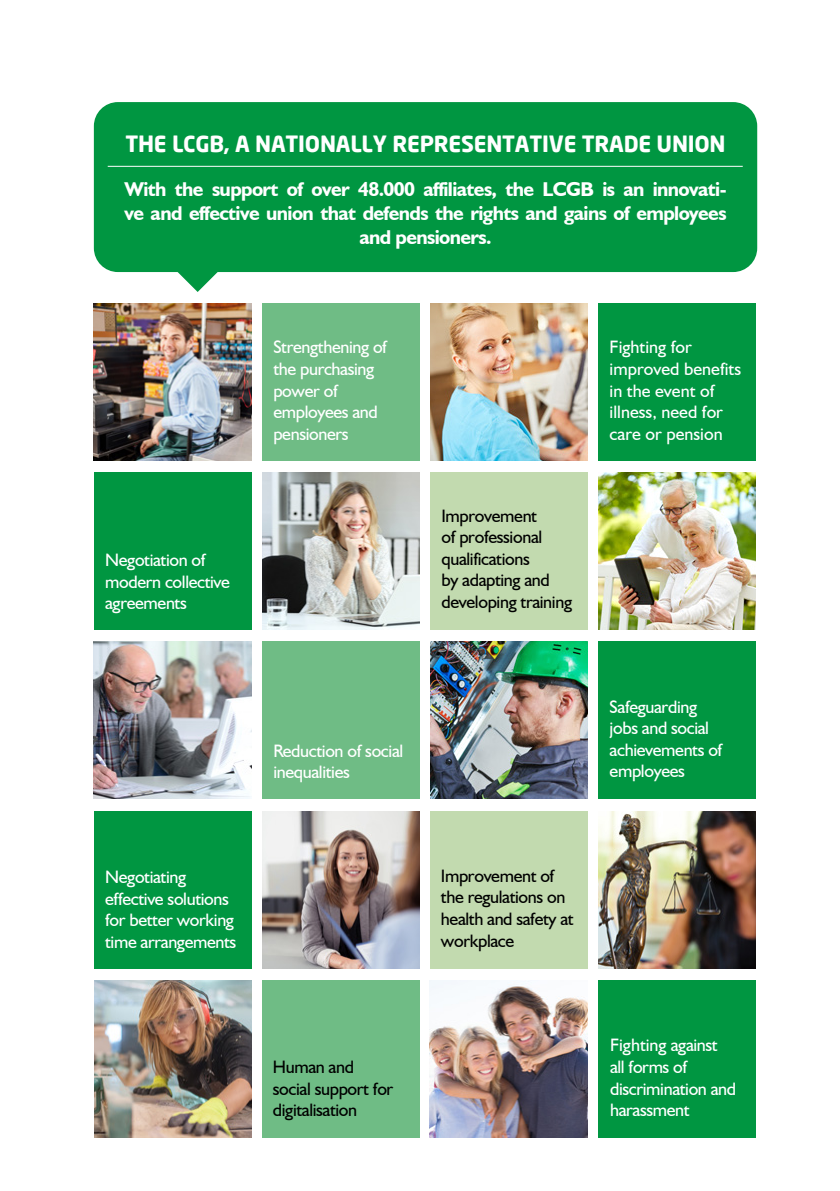
<style>
.page{position:relative;width:840px;height:1191px;background:#fff}
.page>*{position:absolute;margin:0;border:0;box-sizing:border-box;transform-origin:0 0}
.t1{font:700 22px "Neo Sans";letter-spacing:-.01em;color:#fff}
.t2{font:700 20px/24px "Humanist 521 BT";letter-spacing:-.03em;color:#fff;text-align:center}
.t3{font:18px/21.6px "Humanist 521 BT";letter-spacing:-.02em;color:#fff}
.t4{font:18px/21.6px "Humanist 521 BT";letter-spacing:-.02em;color:#000}
.t5{font:18px/21.6px "Humanist 521 BT";color:#fff}
</style>
<div class="page">
<div style="left:94px;top:102px;width:662px;height:170px;background:#009641;border-radius:24px"></div>
<svg style="left:122px;top:165px;width:150px;height:127px"></svg>
<hr style="left:108px;top:166px;width:634px;height:1px;background:#fff">
<div style="left:94px;top:472px;width:157px;height:157px;background:#009641"></div>
<img style="left:94px;top:980px;width:157px;height:157px">
<div style="left:430px;top:472px;width:157px;height:157px;background:#c2daaf"></div>
<img style="left:94px;top:303px;width:157px;height:157px">
<div style="left:262px;top:303px;width:157px;height:157px;background:#6fbc85"></div>
<img style="left:430px;top:303px;width:157px;height:157px">
<div style="left:94px;top:811px;width:157px;height:157px;background:#009641"></div>
<img style="left:94px;top:641px;width:157px;height:158px">
<div style="left:598px;top:303px;width:157px;height:157px;background:#009641"></div>
<img style="left:598px;top:472px;width:157px;height:157px">
<img style="left:429px;top:980px;width:158px;height:157px">
<div style="left:262px;top:641px;width:157px;height:158px;background:#6fbc85"></div>
<img style="left:430px;top:641px;width:157px;height:158px">
<div style="left:598px;top:641px;width:157px;height:158px;background:#009641"></div>
<img style="left:262px;top:472px;width:157px;height:157px">
<img style="left:262px;top:811px;width:157px;height:157px">
<div style="left:430px;top:811px;width:157px;height:157px;background:#c2daaf"></div>
<img style="left:598px;top:811px;width:157px;height:157px">
<div style="left:262px;top:980px;width:158px;height:157px;background:#6fbc85"></div>
<div style="left:598px;top:980px;width:157px;height:157px;background:#009641"></div>
<p class="t1" style="left:125px;top:130px;width:601px">THE LCGB, A NATIONALLY REPRESENTATIVE TRADE UNION</p>
<p class="t2" style="left:124px;top:176px;width:603px">With the support of over 48.000 affiliates, the LCGB is an innovati&shy;ve and effective union that defends the rights and gains of employees and pensioners.</p>
<p class="t3" style="left:105px;top:548px;width:126px">Negotiation of modern collective agreements</p>
<p class="t3" style="left:105px;top:865px;width:132px">Negotiating effective solutions for better working time arrangements</p>
<p class="t3" style="left:273px;top:336px;width:115px">Strengthening of the purchasing power of employees and pensioners</p>
<p class="t5" style="left:609px;top:336px;width:133px">Fighting for improved benefits in the event of illness, need for care or pension</p>
<p class="t3" style="left:273px;top:739px;width:131px">Reduction of social inequalities</p>
<p class="t4" style="left:273px;top:1055px;width:122px">Human and social support for digitalisation</p>
<p class="t4" style="left:441px;top:504px;width:132px">Improvement<br>of professional qualifications<br>by adapting and developing training</p>
<p class="t4" style="left:440px;top:864px;width:134px">Improvement of the regulations on health and safety at workplace</p>
<p class="t3" style="left:609px;top:695px;width:114px">Safeguarding jobs and social achievements of employees</p>
<p class="t3" style="left:609px;top:1034px;width:127px">Fighting against all forms of discrimination and harassment</p>
</div>
